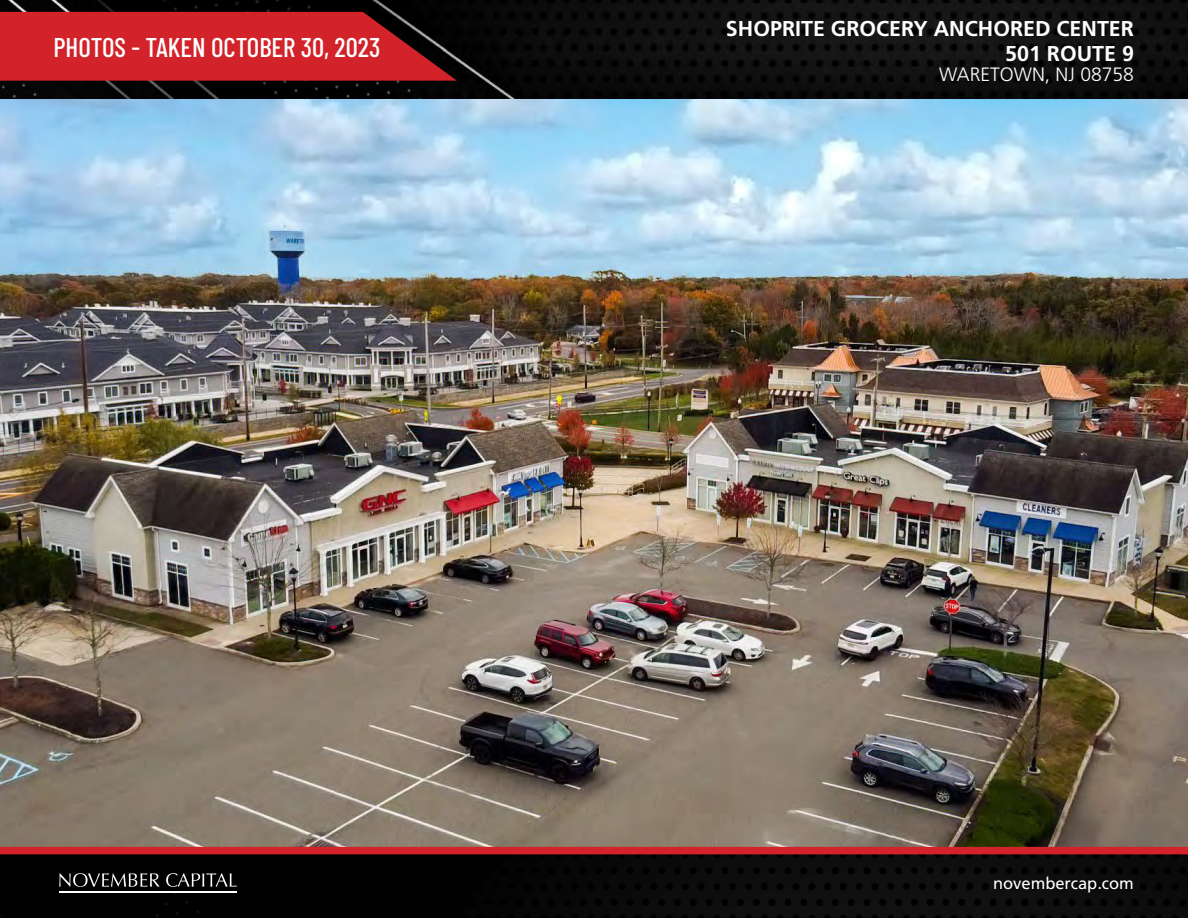
<style>
.page{position:relative;width:1188px;height:918px;background:#fff}
.page>*{position:absolute;margin:0;border:0;box-sizing:border-box;transform-origin:0 0}
.t1{font:500 27px "Barlow Condensed";color:#fff}
.t2{font:21.45px/25.8px "Frutiger LT 65 Bd";color:#fff;text-align:right}
.t3{font:19.35px "Frutiger LT 45 Lt";color:#fff}
.t4{font:16.5px "Frutiger LT 55 Rm";color:#fff}
</style>
<div class="page">
<img style="left:0;top:0;width:1188px;height:847px">
<svg style="left:0;top:12px;width:457px;height:69px;background:#bc2026"></svg>
<img style="left:0;top:854px;width:1188px;height:64px">
<div style="left:0;top:847px;width:1188px;height:7px;background:#d2232a"></div>
<svg style="left:59px;top:873px;width:101px;height:14px"></svg>
<svg style="left:166px;top:873px;width:71px;height:14px"></svg>
<hr style="left:59px;top:892px;width:178px;height:1px;background:#fff">
<p class="t1" style="left:53px;top:28px;width:329px">PHOTOS - TAKEN OCTOBER 30, 2023</p>
<p class="t2" style="left:726px;top:16px;width:410px">SHOPRITE GROCERY ANCHORED CENTER<br>501 ROUTE 9</p>
<p class="t3" style="left:939px;top:63px;width:196px">WARETOWN, NJ 08758</p>
<p class="t4" style="left:993px;top:873px;width:142px">novembercap.com</p>
</div>
